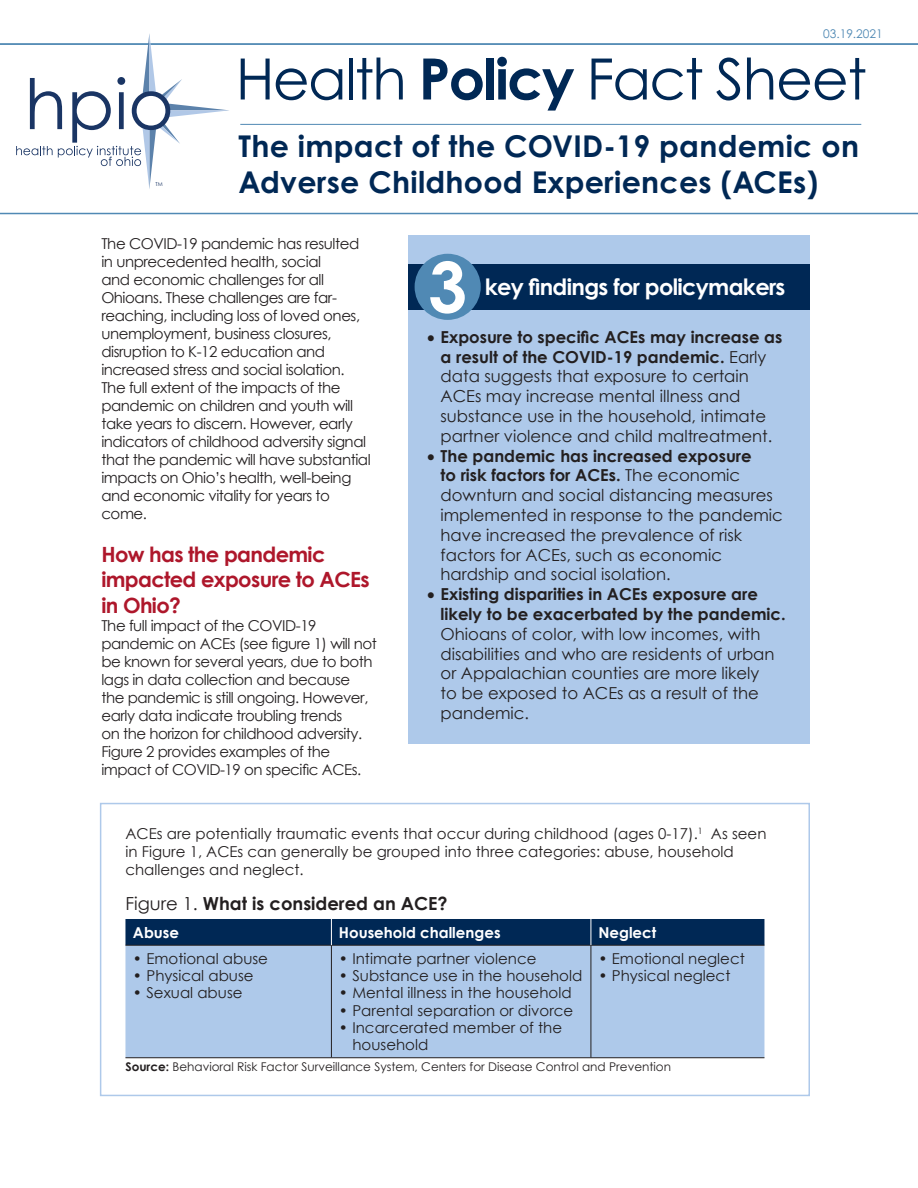
<style>
.page{position:relative;width:918px;height:1188px;background:#fff}
.page>*{position:absolute;margin:0;border:0;box-sizing:border-box;transform-origin:0 0}
.t1{font:700 69.9px "Century Gothic Pro";color:#fff}
.t2{font:57px "Century Gothic";letter-spacing:-.03em;color:#002855}
.t3{font:700 30px/36px "Century Gothic Pro";letter-spacing:.01em;color:#002855}
.t4{font:700 22.5px "Century Gothic Pro";letter-spacing:-.03em;color:#fff}
.t5{font:700 21px/25.2px "Century Gothic";letter-spacing:-.03em;color:#ae172b}
.t6{font:700 18px "Century Gothic";color:#231f20}
.t7{font:16.5px/19.8px "Century Gothic";color:#231f20}
.t8{font:15px/18px "Century Gothic";letter-spacing:-.03em;color:#231f20}
.t9{font:15px/18px "Century Gothic";color:#231f20}
.t10{font:700 15px "Century Gothic";color:#fff}
.t11{font:12px "Century Gothic";color:#231f20}
.t12{font:12px "Century Gothic Pro";color:#5089b4}
.t13{font:5.4px "Century Gothic";color:#1a3564}
.s1{font-weight:700}
.s2{font-weight:400}
</style>
<div class="page">
<hr style="left:0;top:43px;width:918px;height:2px;background:#5089b4">
<svg style="left:16px;top:34px;width:214px;height:155px"></svg>
<hr style="left:0;top:213px;width:918px;height:1px;background:#5089b4">
<hr style="left:240px;top:124px;width:621px;height:1px;background:#5089b4">
<div style="left:409px;top:235px;width:401px;height:508px;background:#aec9ea"></div>
<div style="left:409px;top:264px;width:401px;height:46px;background:#002855"></div>
<div style="left:415px;top:254px;width:66px;height:66px;background:#5089b4;border-radius:50%"></div>
<div style="left:100px;top:803px;width:710px;height:293px;border:2px solid #aec9ea"></div>
<div style="left:125px;top:946px;width:639px;height:111px;background:#aec9ea"></div>
<hr style="left:125px;top:945px;width:206px;height:1px;background:#231f20">
<hr style="left:331px;top:945px;width:260px;height:1px;background:#231f20">
<hr style="left:591px;top:945px;width:173px;height:1px;background:#231f20">
<div style="left:125px;top:919px;width:639px;height:26px;background:#002855"></div>
<hr style="left:331px;top:945px;width:1px;height:113px;background:#231f20">
<hr style="left:591px;top:945px;width:1px;height:113px;background:#231f20">
<hr style="left:125px;top:1057px;width:206px;height:1px;background:#231f20">
<hr style="left:331px;top:1057px;width:260px;height:1px;background:#231f20">
<hr style="left:591px;top:1057px;width:173px;height:1px;background:#231f20">
<p class="t12" style="left:823px;top:26px;width:61px">03.19.2021</p>
<p class="t2" style="left:236px;top:39px;width:632px">Health <span class="s1">Policy</span> Fact Sheet</p>
<p class="t3" style="left:238px;top:128px;width:622px">The impact of the COVID-19 pandemic on<br>Adverse Childhood Experiences (ACEs)</p>
<p class="t8" style="left:101px;top:234px;width:271px">The COVID-19 pandemic has resulted in unprecedented health, social<br>and economic challenges for all Ohioans. These challenges are far&shy;reaching, including loss of loved ones, unemployment, business closures, disruption to K-12 education and increased stress and social isolation.<br>The full extent of the impacts of the pandemic on children and youth will take years to discern. However, early indicators of childhood adversity signal that the pandemic will have substantial impacts on Ohio’s health, well-being and economic vitality for years to come.</p>
<p class="t5" style="left:101px;top:541px;width:270px">How has the pandemic impacted exposure to ACEs in Ohio?</p>
<p class="t8" style="left:101px;top:616px;width:277px">The full impact of the COVID-19 pandemic on ACEs (see figure 1) will not be known for several years, due to both lags in data collection and because the pandemic is still ongoing. However, early data indicate troubling trends<br>on the horizon for childhood adversity.<br>Figure 2 provides examples of the impact of COVID-19 on specific ACEs.</p>
<p class="t13" style="left:155px;top:180px;width:9px">TM</p>
<p class="t1" style="left:428px;top:243px;width:41px">3</p>
<p class="t4" style="left:485px;top:272px;width:302px">key findings for policymakers</p>
<p class="t7" style="left:441px;top:327px;width:343px;text-indent:-14px">• <span class="s1">Exposure to specific ACEs may increase as a result of the COVID-19 pandemic.</span> Early data suggests that exposure to certain ACEs may increase mental illness and substance use in the household, intimate partner violence and child maltreatment.</p>
<p class="t7" style="left:441px;top:446px;width:344px;text-indent:-14px">• <span class="s1">The pandemic has increased exposure<br>to risk factors for ACEs.</span> The economic downturn and social distancing measures implemented in response to the pandemic have increased the prevalence of risk factors for ACEs, such as economic hardship and social isolation.</p>
<p class="t7" style="left:441px;top:584px;width:347px;text-indent:-14px">• <span class="s1">Existing disparities in ACEs exposure are likely to be exacerbated by the pandemic.<br></span>Ohioans of color, with low incomes, with disabilities and who are residents of urban or Appalachian counties are more likely<br>to be exposed to ACEs as a result of the pandemic.</p>
<p class="t9" style="left:125px;top:825px;width:643px">ACEs are potentially traumatic events that occur during childhood (ages 0-17).<sup>1</sup> As seen in Figure 1, ACEs can generally be grouped into three categories: abuse, household challenges and neglect.</p>
<p class="t6" style="left:125px;top:890px;width:324px"><span class="s2">Figure 1.</span> What is considered an ACE?</p>
<p class="t10" style="left:133px;top:921px;width:48px">Abuse</p>
<p class="t10" style="left:339px;top:921px;width:163px">Household challenges</p>
<p class="t10" style="left:598px;top:921px;width:59px">Neglect</p>
<p class="t9" style="left:133px;top:949px;width:137px">• Emotional abuse</p>
<p class="t9" style="left:133px;top:967px;width:122px">• Physical abuse</p>
<p class="t9" style="left:133px;top:984px;width:111px">• Sexual abuse</p>
<p class="t9" style="left:339px;top:949px;width:199px">• Intimate partner violence</p>
<p class="t9" style="left:339px;top:967px;width:245px">• Substance use in the household</p>
<p class="t9" style="left:339px;top:984px;width:234px">• Mental illness in the household</p>
<p class="t9" style="left:339px;top:1001px;width:236px">• Parental separation or divorce</p>
<p class="t9" style="left:352px;top:1019px;width:211px;line-height:17.2px;text-indent:-14px">• Incarcerated member of the household</p>
<p class="t9" style="left:598px;top:949px;width:148px">• Emotional neglect</p>
<p class="t9" style="left:598px;top:967px;width:134px">• Physical neglect</p>
<p class="t11" style="left:125px;top:1059px;width:547px"><span class="s1">Source:</span> Behavioral Risk Factor Surveillance System, Centers for Disease Control and Prevention</p>
</div>
